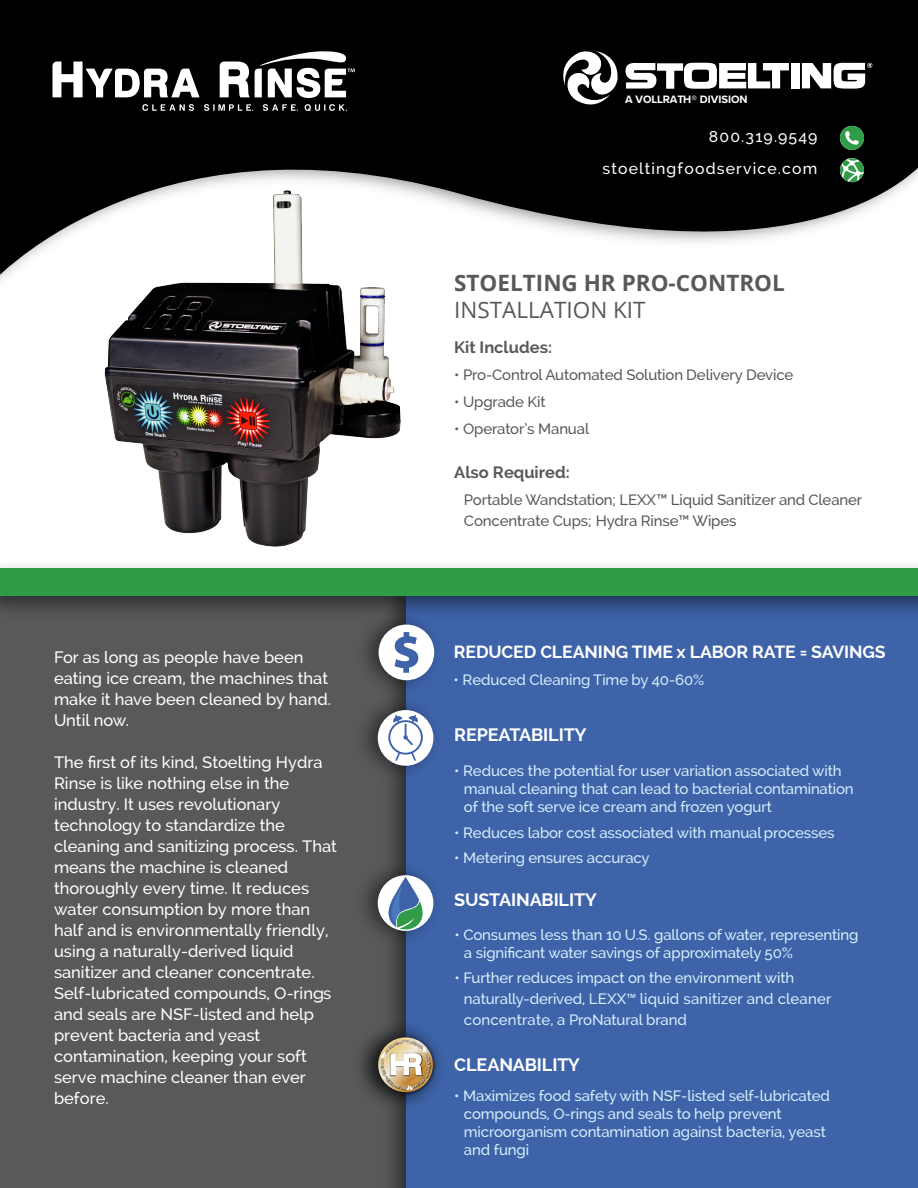
<style>
.page{position:relative;width:918px;height:1188px;background:#fff}
.page>*{position:absolute;margin:0;border:0;box-sizing:border-box;transform-origin:0 0}
.t1{font:700 22.5px "Open Sans";color:#58595b}
.t2{font:22.5px "Open Sans";color:#58595b}
.t3{font:700 18px "Raleway";letter-spacing:-.01em;color:#fff}
.t4{font:700 17.7px "Raleway";letter-spacing:-.01em;color:#fff}
.t5{font:500 16.5px/21px "Raleway";color:#fff}
.t6{font:700 16.5px "Raleway";color:#58595b}
.t7{font:500 15.75px "Raleway";letter-spacing:.075em;color:#fff}
.t8{font:500 15px/18px "Raleway";letter-spacing:-.01em;color:#d4effc}
.t9{font:500 15px "Raleway";letter-spacing:-.01em;color:#58595b}
.t10{font:700 11.1px "Proxima Nova";color:#fff}
.s1{font-family:"Myriad Pro";font-weight:400}
</style>
<div class="page">
<div style="left:0;top:593px;width:408px;height:595px;background:#58595b"></div>
<div style="left:406px;top:626px;width:512px;height:562px;background:#3e63a9"></div>
<img style="left:0;top:566px;width:918px;height:60px">
<div style="left:0;top:569px;width:918px;height:27px;background:#319c47"></div>
<img style="left:365px;top:704px;width:84px;height:85px">
<div style="left:378px;top:710px;width:55px;height:56px;background:#fff;border-radius:50%"></div>
<svg style="left:388px;top:715px;width:35px;height:46px"></svg>
<img style="left:365px;top:852px;width:84px;height:102px">
<div style="left:378px;top:875px;width:55px;height:56px;background:#fff;border-radius:50%"></div>
<svg style="left:388px;top:877px;width:37px;height:54px"></svg>
<svg style="left:0;top:0;width:918px;height:282px;fill:#000"></svg>
<img style="left:90px;top:185px;width:317px;height:362px">
<svg style="left:840px;top:158px;width:24px;height:24px"></svg>
<svg style="left:840px;top:126px;width:24px;height:24px"></svg>
<img style="left:348px;top:602px;width:102px;height:102px">
<div style="left:379px;top:625px;width:55px;height:55px;background:#fff;border-radius:50%"></div>
<svg style="left:394px;top:632px;width:24px;height:41px"></svg>
<img style="left:361px;top:987px;width:115px;height:156px">
<img style="left:376px;top:1035px;width:62px;height:62px">
<svg style="left:378px;top:1037px;width:55px;height:55px;background:#afa28b"></svg>
<svg style="left:53px;top:62px;width:147px;height:35px"></svg>
<svg style="left:142px;top:104px;width:52px;height:7px"></svg>
<svg style="left:204px;top:104px;width:49px;height:7px"></svg>
<svg style="left:263px;top:104px;width:35px;height:7px"></svg>
<svg style="left:305px;top:104px;width:42px;height:7px"></svg>
<svg style="left:220px;top:50px;width:135px;height:48px"></svg>
<svg style="left:563px;top:51px;width:56px;height:56px"></svg>
<div style="left:791px;top:63px;width:9px;height:26px;background:#fff"></div>
<svg style="left:802px;top:62px;width:70px;height:27px"></svg>
<svg style="left:625px;top:63px;width:164px;height:26px"></svg>
<p class="t5" style="left:54px;top:647px;width:279px">For as long as people have been eating ice cream, the machines that make it have been cleaned by hand.<br>Until now.</p>
<p class="t5" style="left:54px;top:752px;width:284px">The first of its kind, Stoelting Hydra<br>Rinse is like nothing else in the industry. It uses revolutionary technology to standardize the cleaning and sanitizing process. That means the machine is cleaned thoroughly every time. It reduces water consumption by more than half and is environmentally friendly, using a naturally-derived liquid sanitizer and cleaner concentrate.<br>Self-lubricated compounds, O-rings and seals are NSF-listed and help prevent bacteria and yeast contamination, keeping your soft serve machine cleaner than ever before.</p>
<p class="t10" style="left:625px;top:91px;width:124px">A VOLLRATH® DIVISION</p>
<p class="t7" style="left:709px;top:127px;width:110px">800.319.9549</p>
<p class="t7" style="left:602px;top:160px;width:216px">stoeltingfoodservice.com</p>
<h1 class="t1" style="left:454px;top:267px;width:332px">STOELTING HR PRO-CONTROL</h1>
<h1 class="t2" style="left:454px;top:294px;width:193px">INSTALLATION KIT</h1>
<p class="t6" style="left:454px;top:338px;width:99px">Kit Includes:</p>
<p class="t9" style="left:454px;top:366px;width:341px">• Pro-Control Automated Solution Delivery Device</p>
<p class="t9" style="left:454px;top:393px;width:93px">• Upgrade Kit</p>
<p class="t9" style="left:454px;top:420px;width:137px">• Operator’s Manual</p>
<p class="t6" style="left:454px;top:462px;width:117px">Also Required:</p>
<p class="t9" style="left:464px;top:491px;width:400px">Portable Wandstation; LEXX™ Liquid Sanitizer and Cleaner</p>
<p class="t9" style="left:464px;top:512px;width:274px">Concentrate Cups; Hydra Rinse™ Wipes</p>
<p class="t4" style="left:454px;top:641px;width:433px">REDUCED CLEANING TIME x LABOR RATE = SAVINGS</p>
<p class="t8" style="left:454px;top:671px;width:252px">• Reduced Cleaning Time by 40-60%</p>
<p class="t3" style="left:454px;top:724px;width:134px">REPEATABILITY</p>
<p class="t8" style="left:464px;top:762px;width:391px;text-indent:-10px">• Reduces the potential for user variation associated with manual cleaning that can lead to bacterial contamination of the soft serve ice cream and frozen yogurt</p>
<p class="t8" style="left:454px;top:824px;width:382px">• Reduces labor cost associated with manual processes</p>
<p class="t8" style="left:454px;top:849px;width:197px">• Metering ensures accuracy</p>
<p class="t3" style="left:454px;top:889px;width:144px">SUSTAINABILITY</p>
<p class="t8" style="left:464px;top:926px;width:396px;text-indent:-9px">• Consumes less than 10 U.S. gallons of water, representing a significant water savings of approximately 50%</p>
<p class="t8" style="left:464px;top:968px;width:369px;line-height:21px;text-indent:-9px">• Further reduces impact on the environment with naturally-derived, LEXX<span class="s1">™</span> liquid sanitizer and cleaner concentrate, a ProNatural brand</p>
<p class="t3" style="left:454px;top:1054px;width:127px">CLEANABILITY</p>
<p class="t8" style="left:464px;top:1087px;width:368px;text-indent:-10px">• Maximizes food safety with NSF-listed self-lubricated compounds, O-rings and seals to help prevent microorganism contamination against bacteria, yeast and fungi</p>
</div>
